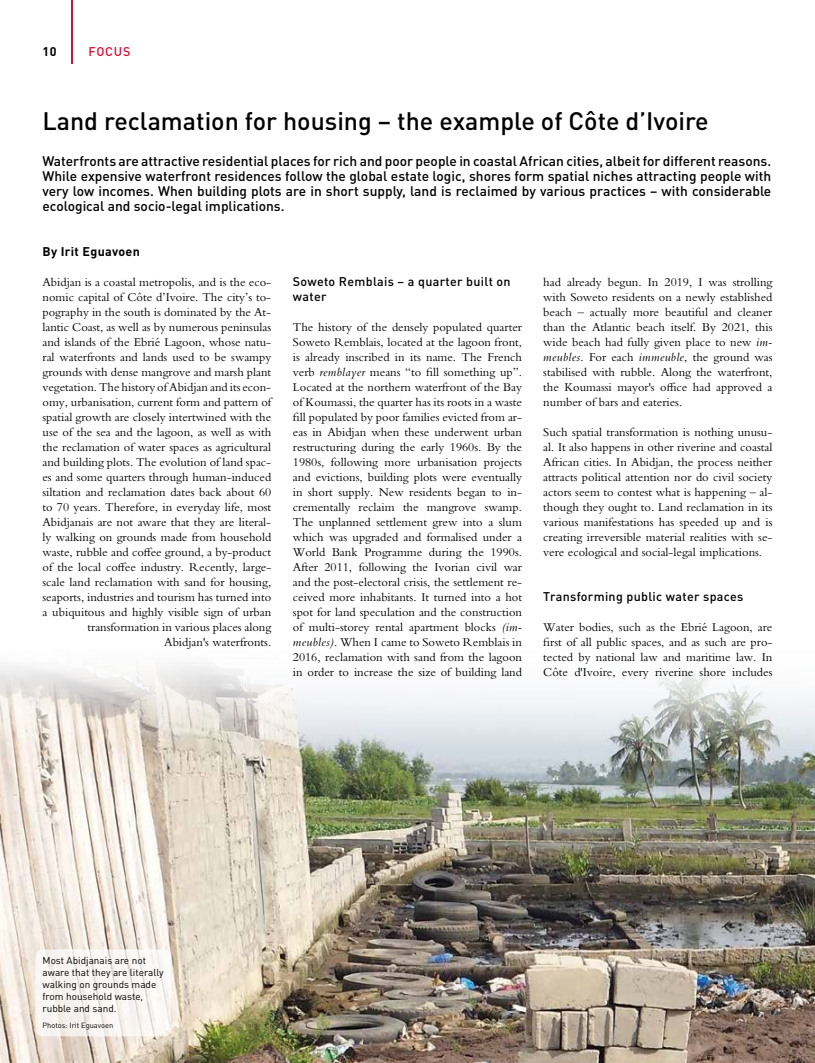
<style>
.page{position:relative;width:815px;height:1063px;background:#fff}
.page>*{position:absolute;margin:0;border:0;box-sizing:border-box;transform-origin:0 0}
.t1{font:500 25px "DIN Pro";color:#000}
.t2{font:500 13.75px/15px "DIN Pro";color:#000;text-align:justify}
.t3{font:12.5px/15px "Bembo Std";color:#000;text-align:justify}
.t4{font:500 12.5px/15px "DIN Pro";letter-spacing:.025em;color:#000}
.t5{font:700 12.5px "DIN Pro";letter-spacing:.025em;color:#000}
.t6{font:500 12.5px "DIN Pro";letter-spacing:.06em;color:#dd0b2f}
.t7{font:10px/12px "DIN Pro";color:#000}
.t8{font:7.5px "DIN Pro";color:#000}
.s1{font-style:italic}
</style>
<div class="page">
<hr style="left:71px;top:0;width:2px;height:64px;background:#dd0b2f">
<img style="left:0;top:663px;width:815px;height:400px">
<svg style="left:35px;top:949px;width:136px;height:87px;fill:#f8f5f2"></svg>
<p class="t5" style="left:43px;top:43px;width:16px">10</p>
<p class="t6" style="left:89px;top:43px;width:43px">FOCUS</p>
<h1 class="t1" style="left:43px;top:104px;width:668px">Land reclamation for housing – the example of Côte d’Ivoire</h1>
<p class="t2" style="left:43px;top:153px;width:730px">Waterfronts are attractive residential places for rich and poor people in coastal African cities, albeit for different reasons.<br>While expensive waterfront residences follow the global estate logic, shores form spatial niches attracting people with very low incomes. When building plots are in short supply, land is reclaimed by various practices – with considerable ecological and socio-legal implications.</p>
<p class="t5" style="left:43px;top:243px;width:99px">By Irit Eguavoen</p>
<p class="t3" style="left:43px;top:275px;width:230px;text-align:right">Abidjan is a coastal metropolis, and is the eco&shy;nomic capital of Côte d’Ivoire. The city’s to&shy;pography in the south is dominated by the At&shy;lantic Coast, as well as by numerous peninsulas and islands of the Ebrié Lagoon, whose natu&shy;ral waterfronts and lands used to be swampy grounds with dense mangrove and marsh plant vegetation. The history of Abidjan and its econ&shy;omy, urbanisation, current form and pattern of spatial growth are closely intertwined with the use of the sea and the lagoon, as well as with the reclamation of water spaces as agricultural and building plots. The evolution of land spac&shy;es and some quarters through human-induced siltation and reclamation dates back about 60 to 70 years. Therefore, in everyday life, most Abidjanais are not aware that they are literal&shy;ly walking on grounds made from household waste, rubble and coffee ground, a by-product of the local coffee industry. Recently, large&shy;scale land reclamation with sand for housing, seaports, industries and tourism has turned into a ubiquitous and highly visible sign of urban transformation in various places along Abidjan's waterfronts.</p>
<p class="t4" style="left:293px;top:274px;width:219px">Soweto Remblais – a quarter built on water</p>
<p class="t3" style="left:543px;top:275px;width:231px">had already begun. In 2019, I was strolling with Soweto residents on a newly established beach – actually more beautiful and cleaner than the Atlantic beach itself. By 2021, this wide beach had fully given place to new <span class="s1">im&shy;meubles</span>. For each <span class="s1">immeuble</span>, the ground was stabilised with rubble. Along the waterfront, the Koumassi mayor's office had approved a number of bars and eateries.</p>
<p class="t3" style="left:543px;top:425px;width:231px">Such spatial transformation is nothing unusu&shy;al. It also happens in other riverine and coastal African cities. In Abidjan, the process neither attracts political attention nor do civil society actors seem to contest what is happening – al&shy;though they ought to. Land reclamation in its various manifestations has speeded up and is creating irreversible material realities with se&shy;vere ecological and social-legal implications.</p>
<p class="t4" style="left:543px;top:589px;width:201px">Transforming public water spaces</p>
<p class="t3" style="left:543px;top:620px;width:231px">Water bodies, such as the Ebrié Lagoon, are first of all public spaces, and as such are pro&shy;tected by national law and maritime law. In Côte d'Ivoire, every riverine shore includes</p>
<p class="t3" style="left:293px;top:320px;width:231px">The history of the densely populated quarter Soweto Remblais, located at the lagoon front, is already inscribed in its name. The French verb <span class="s1">remblayer</span> means “to fill something up”.<br>Located at the northern waterfront of the Bay of Koumassi, the quarter has its roots in a waste fill populated by poor families evicted from ar&shy;eas in Abidjan when these underwent urban restructuring during the early 1960s. By the 1980s, following more urbanisation projects and evictions, building plots were eventually in short supply. New residents began to in&shy;crementally reclaim the mangrove swamp.<br>The unplanned settlement grew into a slum which was upgraded and formalised under a World Bank Programme during the 1990s.<br>After 2011, following the Ivorian civil war and the post-electoral crisis, the settlement re&shy;ceived more inhabitants. It turned into a hot spot for land speculation and the construction of multi-storey rental apartment blocks <span class="s1">(im&shy;meubles)</span>. When I came to Soweto Remblais in 2016, reclamation with sand from the lagoon in order to increase the size of building land</p>
<p class="t7" style="left:43px;top:954px;width:123px">Most Abidjanais are not aware that they are literally walking on grounds made from household waste, rubble and sand.</p>
<p class="t8" style="left:43px;top:1020px;width:72px">Photos: Irit Eguavoen</p>
</div>
